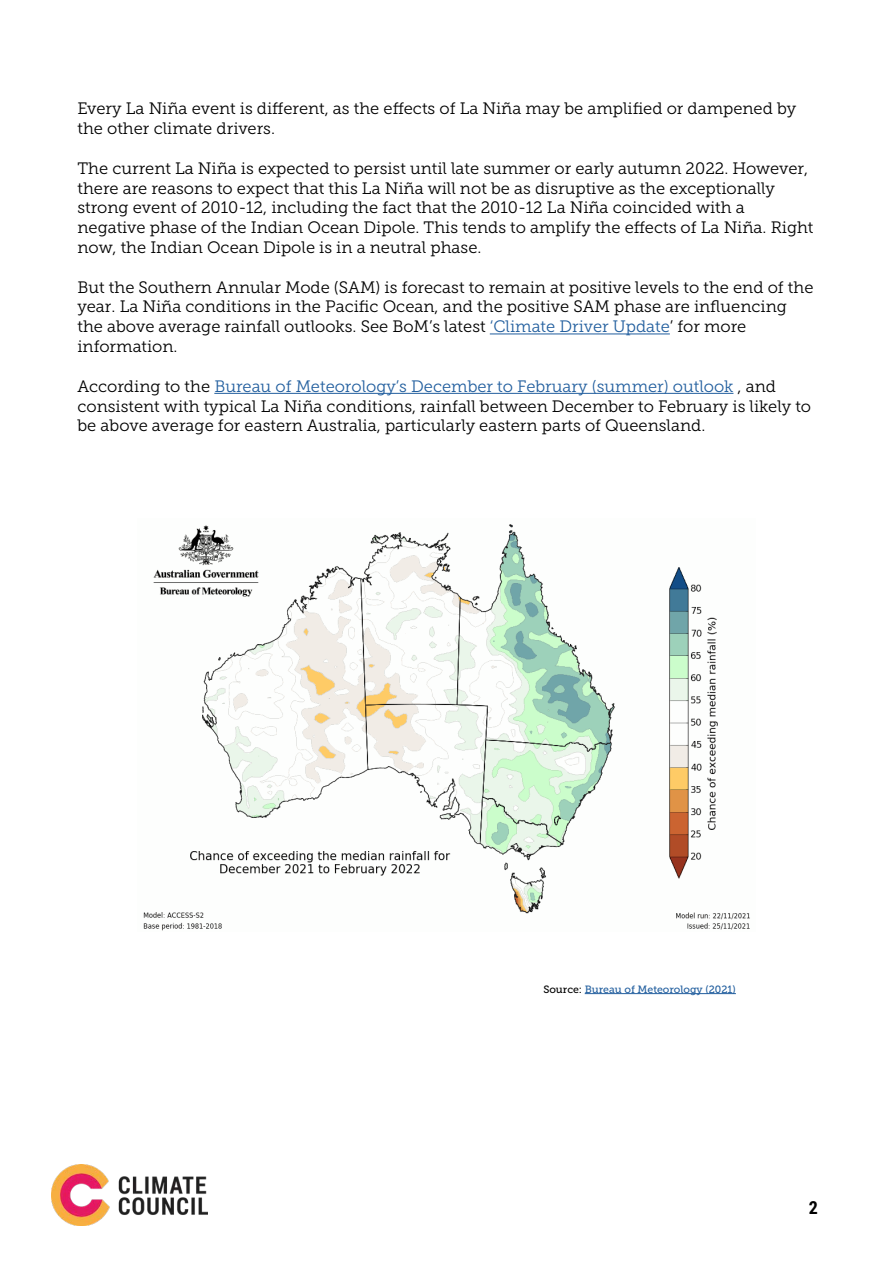
<style>
.page{position:relative;width:893px;height:1263px;background:#fff}
.page>*{position:absolute;margin:0;border:0;box-sizing:border-box;transform-origin:0 0}
.t1{font:700 18px "Roboto Condensed";color:#000}
.t2{font:16.5px/19.8px "Museo Slab 300";color:#000}
.t3{font:10.5px "Museo Slab 500";color:#215e9e}
.s1{color:#215e9e}
.s2{color:#000}
</style>
<div class="page">
<img style="left:51px;top:1164px;width:157px;height:61px">
<hr style="left:490px;top:333px;width:180px;height:1px;background:#215e9e">
<hr style="left:214px;top:393px;width:519px;height:1px;background:#215e9e">
<img style="left:143px;top:524px;width:607px;height:407px">
<hr style="left:585px;top:993px;width:151px;height:1px;background:#215e9e">
<p class="t2" style="left:77px;top:99px;width:720px">Every La Niña event is different, as the effects of La Niña may be amplified or dampened by the other climate drivers.</p>
<p class="t2" style="left:77px;top:158px;width:737px">The current La Niña is expected to persist until late summer or early autumn 2022. However, there are reasons to expect that this La Niña will not be as disruptive as the exceptionally strong event of 2010-12, including the fact that the 2010-12 La Niña coincided with a negative phase of the Indian Ocean Dipole. This tends to amplify the effects of La Niña. Right now, the Indian Ocean Dipole is in a neutral phase.</p>
<p class="t2" style="left:77px;top:277px;width:737px">But the Southern Annular Mode (SAM) is forecast to remain at positive levels to the end of the year. La Niña conditions in the Pacific Ocean, and the positive SAM phase are influencing the above average rainfall outlooks. See BoM’s latest <span class="s1">‘Climate Driver Update</span>’ for more information.</p>
<p class="t2" style="left:77px;top:376px;width:735px">According to the <span class="s1">Bureau of Meteorology’s December to February (summer) outlook</span> , and consistent with typical La Niña conditions, rainfall between December to February is likely to be above average for eastern Australia, particularly eastern parts of Queensland.</p>
<p class="t3" style="left:543px;top:983px;width:194px"><span class="s2">Source:</span> Bureau of Meteorology (2021)</p>
<p class="t1" style="left:809px;top:1194px;width:11px">2</p>
</div>
